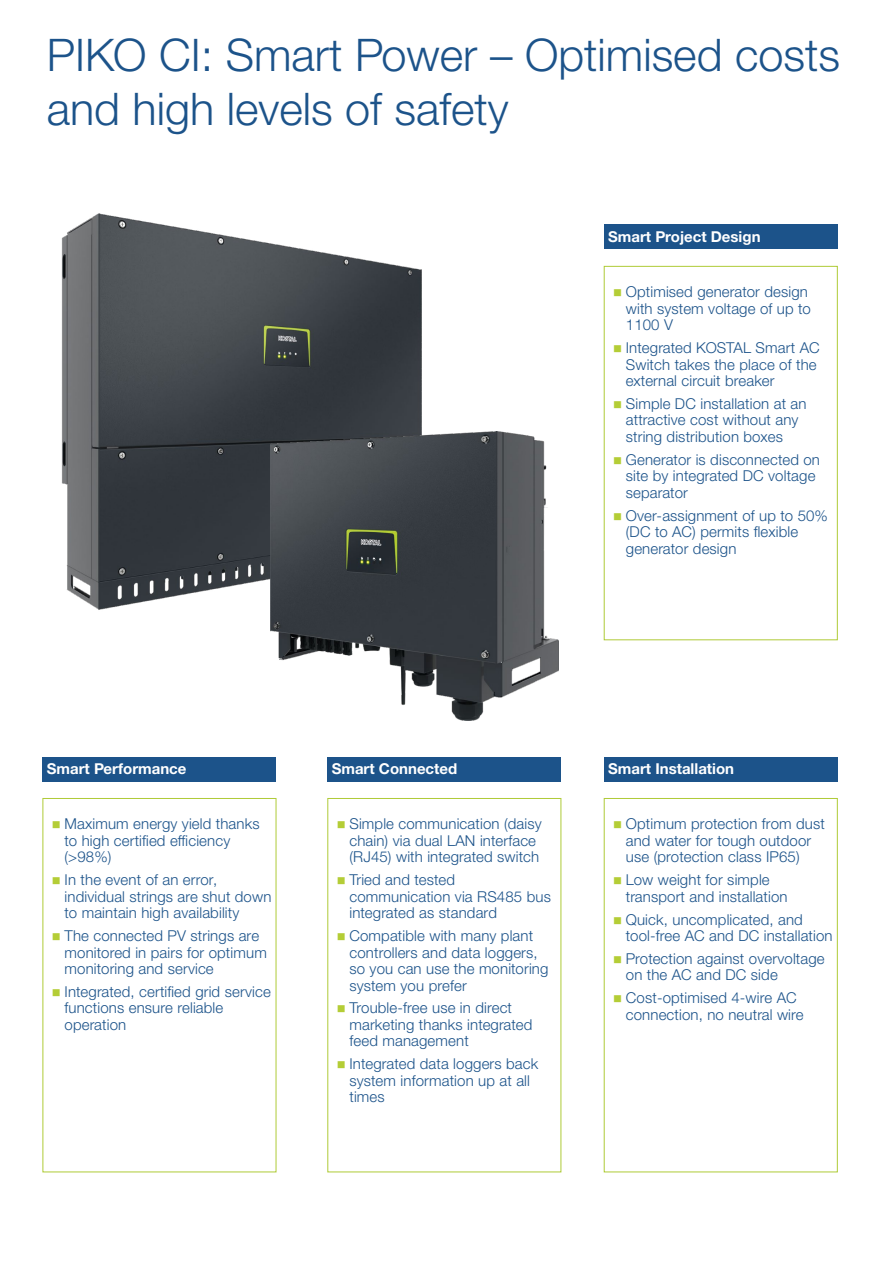
<style>
.page{position:relative;width:893px;height:1263px;background:#fff}
.page>*{position:absolute;margin:0;border:0;box-sizing:border-box;transform-origin:0 0}
.t1{font:300 45px/54px "Helvetica Neue LTW1 G";color:#1c538a}
.t2{font:300 15px/16.5px "Helvetica Neue LTW1 G";letter-spacing:.01em;color:#1c538a}
.t3{font:700 15px "Helvetica Neue LTW1 G";color:#fff}
.s1{font-family:"KOSTSYMB";font-weight:400;font-size:12px;color:#b4cd36}
</style>
<div class="page">
<img style="left:61px;top:213px;width:361px;height:397px">
<img style="left:270px;top:432px;width:288px;height:289px">
<div style="left:604px;top:225px;width:234px;height:24px;background:#1c538a"></div>
<div style="left:604px;top:757px;width:234px;height:24px;background:#1c538a"></div>
<div style="left:43px;top:757px;width:233px;height:24px;background:#1c538a"></div>
<div style="left:327px;top:757px;width:234px;height:24px;background:#1c538a"></div>
<div style="left:604px;top:798px;width:234px;height:374px;border:1px solid #afcb37"></div>
<div style="left:604px;top:266px;width:234px;height:374px;border:1px solid #afcb37"></div>
<h1 class="t1" style="left:47px;top:28px;width:795px">PIKO CI: Smart Power – Optimised costs and high levels of safety</h1>
<p class="t3" style="left:608px;top:228px;width:154px">Smart Project Design</p>
<p class="t2" style="left:626px;top:283px;width:187px;text-indent:-13px"><span class="s1">n</span> Optimised generator design with system voltage of up to<br>1100 V</p>
<p class="t2" style="left:626px;top:339px;width:195px;text-indent:-13px"><span class="s1">n</span> Integrated KOSTAL Smart AC<br>Switch takes the place of the external circuit breaker</p>
<p class="t2" style="left:626px;top:395px;width:182px;text-indent:-13px"><span class="s1">n</span> Simple DC installation at an attractive cost without any string distribution boxes</p>
<p class="t2" style="left:626px;top:451px;width:196px;text-indent:-13px"><span class="s1">n</span> Generator is disconnected on site by integrated DC voltage separator</p>
<p class="t2" style="left:626px;top:507px;width:204px;text-indent:-13px"><span class="s1">n</span> Over-assignment of up to 50% (DC to AC) permits flexible generator design</p>
<p class="t3" style="left:47px;top:760px;width:141px">Smart Performance</p>
<p class="t3" style="left:332px;top:760px;width:127px">Smart Connected</p>
<p class="t3" style="left:608px;top:760px;width:128px">Smart Installation</p>
<p class="t2" style="left:65px;top:815px;width:197px;text-indent:-13px"><span class="s1">n</span> Maximum energy yield thanks to high certified efficiency (&gt;98%)</p>
<p class="t2" style="left:65px;top:871px;width:208px;text-indent:-13px"><span class="s1">n</span> In the event of an error, individual strings are shut down to maintain high availability</p>
<p class="t2" style="left:65px;top:927px;width:204px;text-indent:-13px"><span class="s1">n</span> The connected PV strings are monitored in pairs for optimum monitoring and service</p>
<p class="t2" style="left:65px;top:983px;width:208px;text-indent:-13px"><span class="s1">n</span> Integrated, certified grid service functions ensure reliable operation</p>
<p class="t2" style="left:349px;top:815px;width:194px;text-indent:-13px"><span class="s1">n</span> Simple communication (daisy chain) via dual LAN interface (RJ45) with integrated switch</p>
<p class="t2" style="left:349px;top:871px;width:203px;text-indent:-13px"><span class="s1">n</span> Tried and tested communication via RS485 bus integrated as standard</p>
<p class="t2" style="left:349px;top:927px;width:201px;text-indent:-13px"><span class="s1">n</span> Compatible with many plant controllers and data loggers, so you can use the monitoring system you prefer</p>
<p class="t2" style="left:349px;top:1000px;width:185px;text-indent:-13px"><span class="s1">n</span> Trouble-free use in direct marketing thanks integrated feed management</p>
<p class="t2" style="left:349px;top:1056px;width:190px;text-indent:-13px"><span class="s1">n</span> Integrated data loggers back system information up at all times</p>
<p class="t2" style="left:626px;top:815px;width:201px;text-indent:-13px"><span class="s1">n</span> Optimum protection from dust and water for tough outdoor use (protection class IP65)</p>
<p class="t2" style="left:626px;top:871px;width:163px;text-indent:-13px"><span class="s1">n</span> Low weight for simple transport and installation</p>
<p class="t2" style="left:626px;top:911px;width:208px;text-indent:-13px"><span class="s1">n</span> Quick, uncomplicated, and tool‑free AC and DC installation</p>
<p class="t2" style="left:626px;top:950px;width:200px;text-indent:-13px"><span class="s1">n</span> Protection against overvoltage on the AC and DC side</p>
<p class="t2" style="left:626px;top:990px;width:179px;text-indent:-13px"><span class="s1">n</span> Cost-optimised 4-wire AC connection, no neutral wire</p>
</div>
